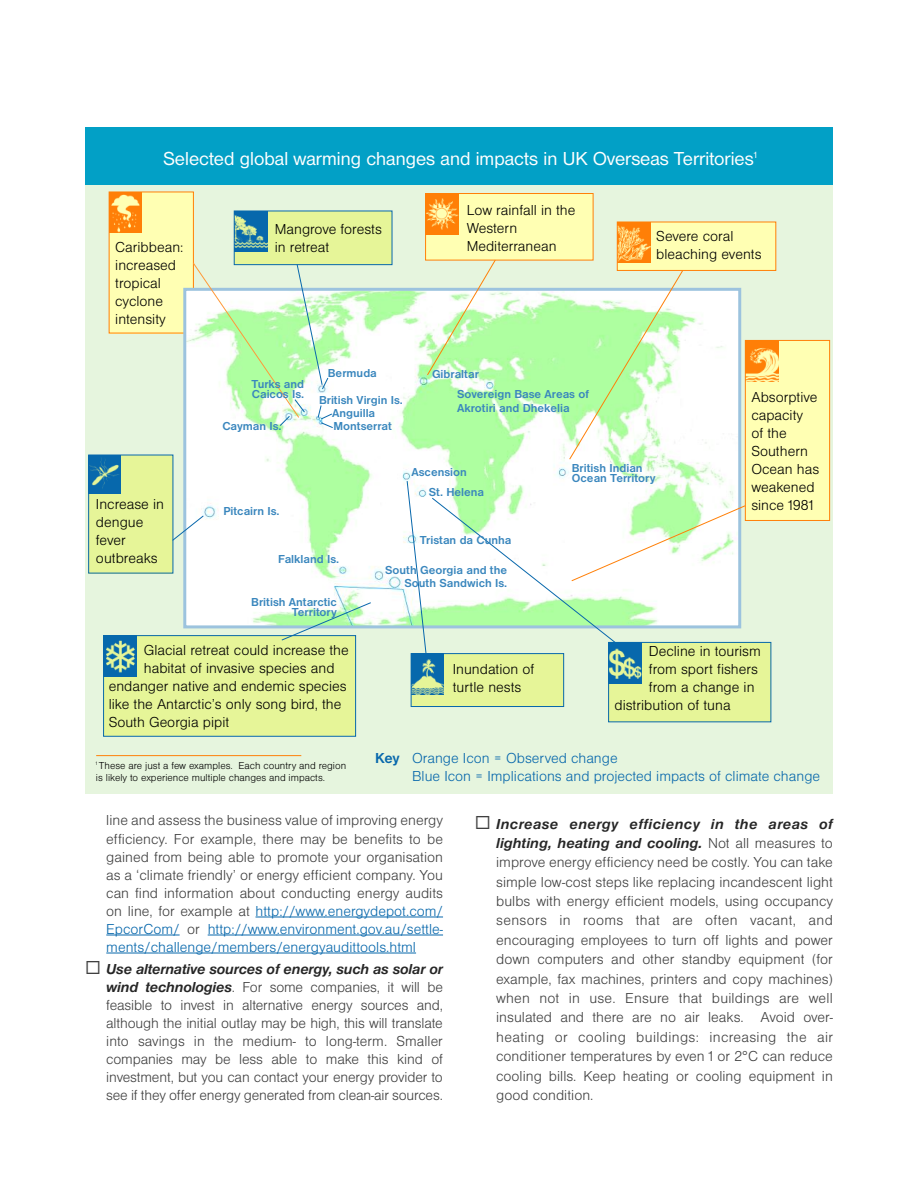
<style>
.page{position:relative;width:918px;height:1188px;background:#fff}
.page>*{position:absolute;margin:0;border:0;box-sizing:border-box;transform-origin:0 0}
.t1{font:19.5px "Nimbus San D";color:#fff}
.t2{font:15px/18px "Nimbus San D Ligh";color:#404040;text-align:justify}
.t3{font:15px/18px "Nimbus San D Ligh";color:#000}
.t4{font:15px/18px "Nimbus San D Ligh";color:#0868ac}
.t5{font:italic 700 15px/19.4px "Nimbus San D";letter-spacing:.02em;color:#262626;text-align:right}
.t6{font:italic 700 15px "Nimbus San D";color:#262626}
.t7{font:700 12px/10.5px "Nimbus San D";color:#3986bd}
.t8{font:10.5px/12.6px "Nimbus San D Ligh";color:#000}
.s1{font-family:"Nimbus San D";font-weight:700}
.s2{color:#0868ac}
.s3{color:#404040}
.s4{font-family:"Nimbus San D";font-weight:700;font-style:italic;color:#262626}
.s5{font-family:"Nimbus San D Ligh";font-weight:400;font-style:normal;color:#404040}
</style>
<div class="page">
<hr style="left:256px;top:917px;width:69px;height:1px;background:#0868ac">
<hr style="left:325px;top:917px;width:31px;height:1px;background:#0868ac">
<hr style="left:355px;top:917px;width:47px;height:1px;background:#0868ac">
<hr style="left:402px;top:917px;width:41px;height:1px;background:#0868ac">
<hr style="left:106px;top:935px;width:74px;height:1px;background:#0868ac">
<hr style="left:208px;top:935px;width:69px;height:1px;background:#0868ac">
<svg style="left:277px;top:935px;width:32px;height:1px"></svg>
<hr style="left:309px;top:935px;width:67px;height:1px;background:#0868ac">
<hr style="left:382px;top:935px;width:39px;height:1px;background:#0868ac">
<svg style="left:421px;top:935px;width:22px;height:1px"></svg>
<hr style="left:106px;top:953px;width:52px;height:1px;background:#0868ac">
<hr style="left:158px;top:953px;width:112px;height:1px;background:#0868ac">
<hr style="left:270px;top:953px;width:41px;height:1px;background:#0868ac">
<svg style="left:311px;top:953px;width:15px;height:1px"></svg>
<hr style="left:326px;top:953px;width:34px;height:1px;background:#0868ac">
<hr style="left:360px;top:953px;width:56px;height:1px;background:#0868ac">
<div style="left:85px;top:128px;width:748px;height:666px;background:#e6f5de"></div>
<div style="left:234px;top:211px;width:158px;height:54px;background:#e6f598"></div>
<img style="left:236px;top:213px;width:31px;height:39px">
<div style="left:234px;top:211px;width:158px;height:54px;border:1px solid #0868ac"></div>
<div style="left:89px;top:455px;width:84px;height:118px;background:#e6f598"></div>
<img style="left:90px;top:457px;width:31px;height:37px">
<div style="left:88px;top:455px;width:85px;height:118px;border:1px solid #0868ac"></div>
<div style="left:104px;top:636px;width:252px;height:100px;background:#e6f598"></div>
<img style="left:105px;top:637px;width:31px;height:39px">
<div style="left:103px;top:635px;width:253px;height:102px;border:1px solid #0868ac"></div>
<div style="left:609px;top:642px;width:162px;height:80px;background:#e6f598"></div>
<img style="left:610px;top:661px;width:31px;height:22px">
<div style="left:608px;top:642px;width:163px;height:80px;border:1px solid #0868ac"></div>
<div style="left:411px;top:654px;width:153px;height:53px;background:#e6f598"></div>
<img style="left:413px;top:661px;width:31px;height:33px">
<div style="left:411px;top:653px;width:153px;height:54px;border:1px solid #0868ac"></div>
<div style="left:109px;top:192px;width:84px;height:141px;background:#ffffb3"></div>
<img style="left:111px;top:194px;width:31px;height:39px">
<div style="left:109px;top:192px;width:85px;height:141px;border:1px solid #ff8008"></div>
<div style="left:426px;top:194px;width:167px;height:66px;background:#ffffb3"></div>
<img style="left:427px;top:195px;width:31px;height:39px">
<div style="left:425px;top:193px;width:168px;height:67px;border:1px solid #ff8008"></div>
<div style="left:617px;top:222px;width:159px;height:48px;background:#ffffb3"></div>
<img style="left:619px;top:224px;width:31px;height:39px">
<div style="left:617px;top:222px;width:159px;height:49px;border:1px solid #ff8008"></div>
<div style="left:745px;top:340px;width:85px;height:180px;background:#ffffb3"></div>
<img style="left:747px;top:342px;width:31px;height:39px">
<div style="left:745px;top:340px;width:85px;height:181px;border:1px solid #ff8008"></div>
<img style="left:187px;top:292px;width:550px;height:332px">
<svg style="left:172px;top:515px;width:32px;height:26px"></svg>
<svg style="left:281px;top:602px;width:91px;height:39px"></svg>
<svg style="left:426px;top:259px;width:70px;height:117px"></svg>
<svg style="left:569px;top:270px;width:115px;height:190px;background:#d3faca"></svg>
<svg style="left:406px;top:480px;width:340px;height:181px"></svg>
<svg style="left:192px;top:262px;width:142px;height:167px"></svg>
<div style="left:85px;top:128px;width:748px;height:57px;background:#02a0c6"></div>
<hr style="left:96px;top:755px;width:205px;height:1px;background:#ff8008">
<h1 class="t1" style="left:163px;top:147px;width:595px">Selected global warming changes and impacts in UK Overseas Territories<sup>1</sup></h1>
<p class="t3" style="left:467px;top:201px;width:110px">Low rainfall in the<br>Western</p>
<p class="t3" style="left:275px;top:220px;width:109px">Mangrove forests in retreat</p>
<p class="t3" style="left:115px;top:238px;width:70px">Caribbean:</p>
<p class="t3" style="left:467px;top:237px;width:91px">Mediterranean</p>
<p class="t3" style="left:115px;top:256px;width:62px">increased tropical cyclone intensity</p>
<p class="t3" style="left:656px;top:227px;width:107px">Severe coral bleaching events</p>
<p class="t3" style="left:96px;top:495px;width:70px">Increase in dengue fever outbreaks</p>
<p class="t7" style="left:252px;top:379px;width:54px">Turks and<br>Caicos Is.</p>
<p class="t7" style="left:222px;top:421px;width:61px">Cayman Is.</p>
<p class="t7" style="left:328px;top:368px;width:50px">Bermuda</p>
<p class="t7" style="left:332px;top:394px;width:72px;line-height:13px;text-indent:-13px">British Virgin Is.<br>Anguilla<br>Montserrat</p>
<p class="t7" style="left:457px;top:364px;width:133px;line-height:20.1px;text-indent:-25px">Gibraltar<br>Sovereign Base Areas of</p>
<p class="t7" style="left:457px;top:402px;width:114px">Akrotiri and Dhekelia</p>
<p class="t7" style="left:223px;top:505px;width:58px">Pitcairn Is.</p>
<p class="t7" style="left:278px;top:553px;width:63px">Falkland Is.</p>
<p class="t7" style="left:251px;top:596px;width:87px;text-align:right">British Antarctic<br>Territory</p>
<p class="t7" style="left:429px;top:461px;width:57px;line-height:20.2px;text-indent:-17px">Ascension<br>St. Helena</p>
<p class="t7" style="left:420px;top:534px;width:93px">Tristan da Cunha</p>
<p class="t7" style="left:385px;top:563px;width:124px;line-height:13.5px;text-align:right">South Georgia and the<br>South Sandwich Is.</p>
<p class="t7" style="left:572px;top:462px;width:85px">British Indian<br>Ocean Territory</p>
<p class="t3" style="left:751px;top:388px;width:69px">Absorptive capacity<br>of the<br>Southern<br>Ocean has weakened since 1981</p>
<p class="t3" style="left:144px;top:641px;width:206px">Glacial retreat could increase the</p>
<p class="t3" style="left:144px;top:659px;width:192px">habitat of invasive species and</p>
<p class="t3" style="left:109px;top:677px;width:239px">endanger native and endemic species</p>
<p class="t3" style="left:109px;top:695px;width:234px">like the Antarctic’s only song bird, the</p>
<p class="t3" style="left:109px;top:713px;width:122px">South Georgia pipit</p>
<p class="t8" style="left:96px;top:759px;width:252px"><sup>1</sup> These are just a few examples. Each country and region is likely to experience multiple changes and impacts.</p>
<p class="t3" style="left:453px;top:659px;width:83px">Inundation of turtle nests</p>
<p class="t3" style="left:649px;top:642px;width:113px">Decline in tourism</p>
<p class="t3" style="left:649px;top:660px;width:111px">from sport fishers</p>
<p class="t3" style="left:649px;top:678px;width:107px">from a change in</p>
<p class="t3" style="left:614px;top:696px;width:118px">distribution of tuna</p>
<p class="t4" style="left:412px;top:749px;width:410px;text-indent:-37px"><span class="s1">Key</span> Orange Icon = Observed change<br>Blue Icon = Implications and projected impacts of climate change</p>
<p class="t2" style="left:106px;top:811px;width:338px">line and assess the business value of improving energy efficiency. For example, there may be benefits to be gained from being able to promote your organisation as a ‘climate friendly’ or energy efficient company. You can find information about conducting energy audits on line, for example at <span class="s2">http://www.energydepot.com/ EpcorCom/</span> or <span class="s2">http://www.environment.gov.au/settle&shy;ments/challenge/members/energyaudittools.html</span></p>
<p class="t6" style="left:85px;top:960px;width:360px"><span class="s3">◻</span> Use alternative sources of energy, such as solar or</p>
<p class="t2" style="left:106px;top:978px;width:338px"><span class="s4">wind technologies</span>. For some companies, it will be feasible to invest in alternative energy sources and, although the initial outlay may be high, this will translate into savings in the medium- to long-term. Smaller companies may be less able to make this kind of investment, but you can contact your energy provider to see if they offer energy generated from clean-air sources.</p>
<p class="t5" style="left:475px;top:814px;width:360px"><span class="s3">◻</span> Increase energy efficiency in the areas of lighting, heating and cooling. <span class="s5">Not all measures to</span></p>
<p class="t2" style="left:496px;top:852px;width:339px;line-height:19.4px">improve energy efficiency need be costly. You can take simple low-cost steps like replacing incandescent light bulbs with energy efficient models, using occupancy sensors in rooms that are often vacant, and encouraging employees to turn off lights and power down computers and other standby equipment (for example, fax machines, printers and copy machines) when not in use. Ensure that buildings are well insulated and there are no air leaks. Avoid over&shy;heating or cooling buildings: increasing the air conditioner temperatures by even 1 or 2°C can reduce cooling bills. Keep heating or cooling equipment in good condition.</p>
</div>
